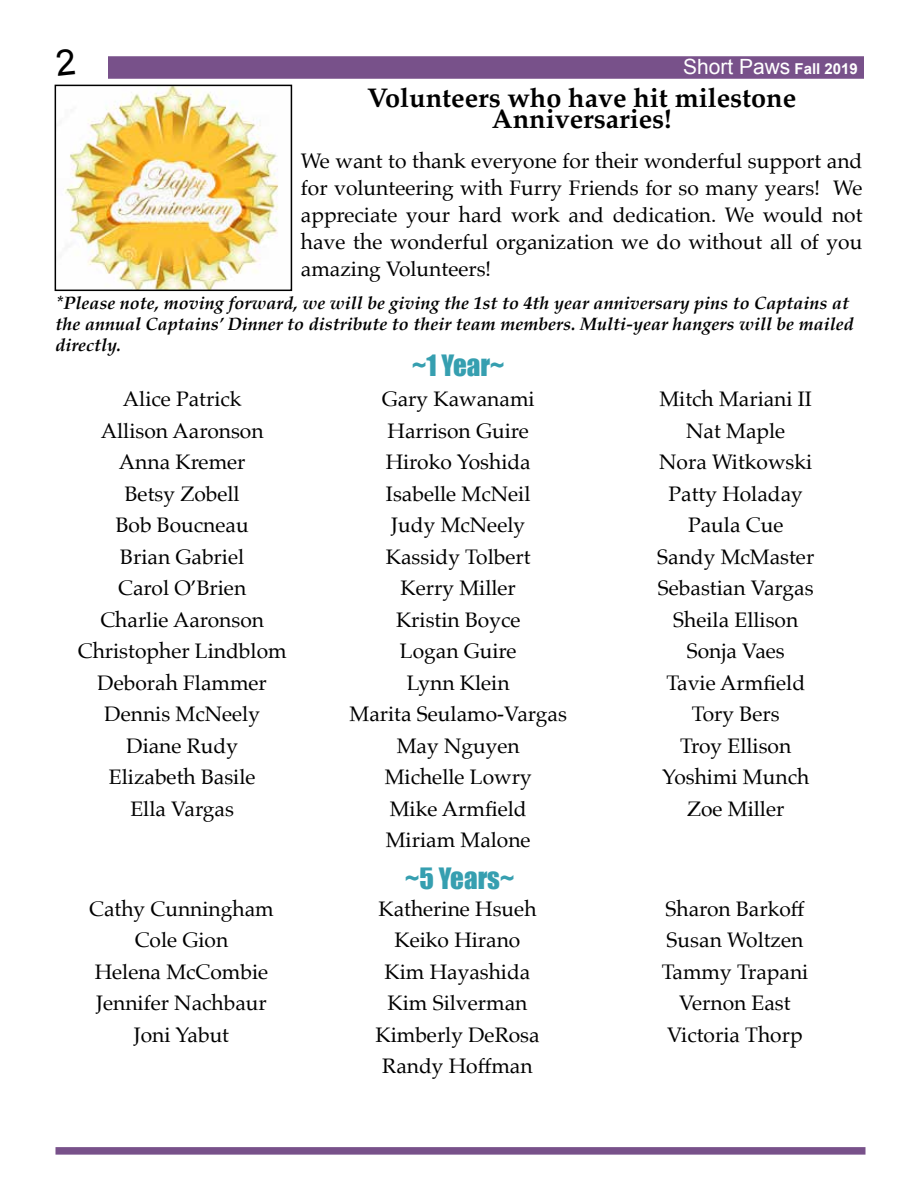
<style>
.page{position:relative;width:918px;height:1188px;background:#fff}
.page>*{position:absolute;margin:0;border:0;box-sizing:border-box;transform-origin:0 0}
.t1{font:700 27px/21px "Palatino";color:#000;text-align:center}
.t2{font:27px "Impact";color:#369fb0}
.t3{font:21px/31.5px "Palatino";color:#000;text-align:center}
.t4{font:21px "Arial";color:#fff}
.t5{font:italic 700 18px/21px "Palatino";color:#000}
.s1{font-weight:700;font-size:15px}
</style>
<div class="page">
<div style="left:108px;top:56px;width:756px;height:23px;background:#78518a"></div>
<div style="left:55px;top:1147px;width:810px;height:8px;background:#78518a"></div>
<img style="left:65px;top:88px;width:214px;height:200px">
<div style="left:55px;top:85px;width:237px;height:206px;border:2px solid #000"></div>
<p class="t4" style="left:683px;top:53px;width:176px">Short Paws <span class="s1">Fall 2019</span></p>
<p class="t1" style="left:367px;top:86px;width:430px">Volunteers who have hit milestone<br>Anniversaries!</p>
<p class="t3" style="left:301px;top:148px;width:563px;line-height:27px;text-align:justify">We want to thank everyone for their wonderful support and for volunteering with Furry Friends for so many years! We appreciate your hard work and dedication. We would not have the wonderful organization we do without all of you amazing Volunteers!</p>
<p class="t5" style="left:55px;top:292px;width:800px">*Please note, moving forward, we will be giving the 1st to 4th year anniversary pins to Captains at the annual Captains’ Dinner to distribute to their team members. Multi-year hangers will be mailed directly.</p>
<p class="t2" style="left:412px;top:345px;width:94px">~1 Year~</p>
<p class="t3" style="left:350px;top:383px;width:219px">Gary Kawanami<br>Harrison Guire<br>Hiroko Yoshida<br>Isabelle McNeil<br>Judy McNeely<br>Kassidy Tolbert<br>Kerry Miller<br>Kristin Boyce<br>Logan Guire<br>Lynn Klein<br>Marita Seulamo-Vargas<br>May Nguyen<br>Michelle Lowry<br>Mike Armfield<br>Miriam Malone</p>
<p class="t3" style="left:657px;top:383px;width:159px">Mitch Mariani II<br>Nat Maple<br>Nora Witkowski<br>Patty Holaday<br>Paula Cue<br>Sandy McMaster<br>Sebastian Vargas<br>Sheila Ellison<br>Sonja Vaes<br>Tavie Armfield<br>Tory Bers<br>Troy Ellison<br>Yoshimi Munch<br>Zoe Miller</p>
<p class="t2" style="left:405px;top:858px;width:110px">~5 Years~</p>
<p class="t3" style="left:78px;top:383px;width:210px">Alice Patrick<br>Allison Aaronson<br>Anna Kremer<br>Betsy Zobell<br>Bob Boucneau<br>Brian Gabriel<br>Carol O’Brien<br>Charlie Aaronson<br>Christopher Lindblom<br>Deborah Flammer<br>Dennis McNeely<br>Diane Rudy<br>Elizabeth Basile<br>Ella Vargas</p>
<p class="t3" style="left:89px;top:893px;width:186px">Cathy Cunningham<br>Cole Gion<br>Helena McCombie<br>Jennifer Nachbaur<br>Joni Yabut</p>
<p class="t3" style="left:375px;top:893px;width:166px">Katherine Hsueh<br>Keiko Hirano<br>Kim Hayashida<br>Kim Silverman<br>Kimberly DeRosa<br>Randy Hoffman</p>
<p class="t3" style="left:662px;top:893px;width:148px">Sharon Barkoff<br>Susan Woltzen<br>Tammy Trapani<br>Vernon East<br>Victoria Thorp</p>
</div>
